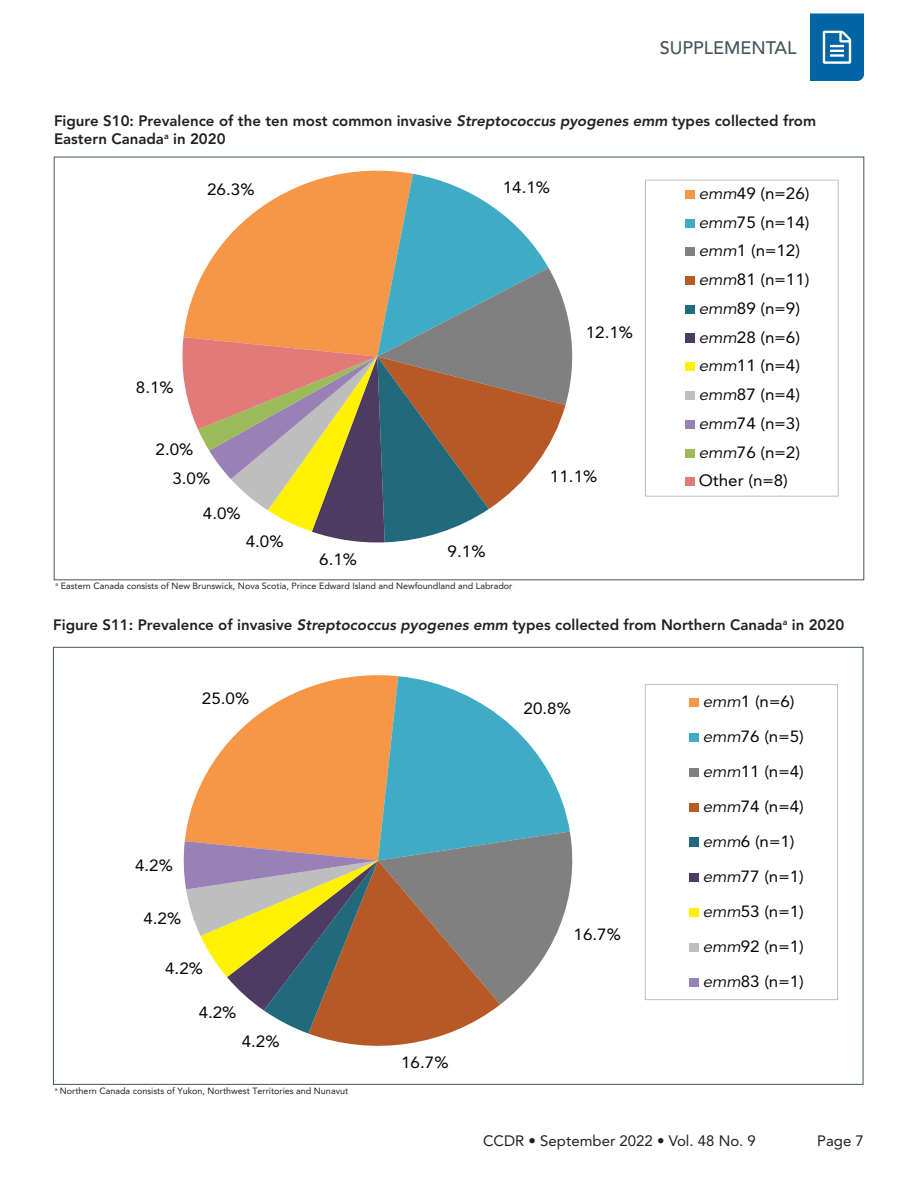
<style>
.page{position:relative;width:918px;height:1188px;background:#fff}
.page>*{position:absolute;margin:0;border:0;box-sizing:border-box;transform-origin:0 0}
.t1{font:500 18px "Avenir LT Std";color:#45555f}
.t2{font:16.2px/28.8px "Avenir LT Std";letter-spacing:.005em;color:#040503;scale:1.05 1}
.A_-_Fig_Cap_Revised{font:800 15px/18px "Avenir LT Std";color:#231f20}
.t3{font:15px "Avenir LT Std";color:#231f20}
.A_-_Table_-_Footnote{font:9px "Avenir LT Std";color:#231f20}
.s1{font-style:italic}
</style>
<div class="page">
<svg style="left:810px;top:14px;width:54px;height:67px;background:#1c76ae"></svg>
<svg style="left:341px;top:170px;width:72px;height:4px"></svg>
<svg style="left:182px;top:174px;width:391px;height:369px"></svg>
<div style="left:645px;top:180px;width:194px;height:317px;border:1px solid #bfbebe"></div>
<div style="left:685px;top:190px;width:10px;height:9px;background:#f79646"></div>
<div style="left:685px;top:219px;width:10px;height:9px;background:#3fabc5"></div>
<div style="left:685px;top:247px;width:10px;height:9px;background:#7f807f"></div>
<div style="left:685px;top:276px;width:10px;height:9px;background:#b65926"></div>
<div style="left:685px;top:305px;width:10px;height:9px;background:#206a7c"></div>
<div style="left:685px;top:334px;width:10px;height:9px;background:#4d3b62"></div>
<div style="left:685px;top:362px;width:10px;height:9px;background:#fff101"></div>
<div style="left:685px;top:391px;width:10px;height:9px;background:#bfbebe"></div>
<div style="left:685px;top:420px;width:10px;height:9px;background:#9882b5"></div>
<div style="left:685px;top:449px;width:10px;height:9px;background:#9abb58"></div>
<div style="left:685px;top:477px;width:10px;height:9px;background:#e27a7a"></div>
<svg style="left:183px;top:675px;width:390px;height:371px"></svg>
<div style="left:645px;top:684px;width:193px;height:316px;border:1px solid #bfbebe"></div>
<div style="left:689px;top:698px;width:10px;height:8px;background:#f79646"></div>
<div style="left:689px;top:733px;width:10px;height:8px;background:#3fabc5"></div>
<div style="left:689px;top:768px;width:10px;height:9px;background:#7f807f"></div>
<div style="left:689px;top:803px;width:10px;height:9px;background:#b65926"></div>
<div style="left:689px;top:838px;width:10px;height:9px;background:#206a7c"></div>
<div style="left:689px;top:873px;width:10px;height:9px;background:#4d3b62"></div>
<div style="left:689px;top:908px;width:10px;height:9px;background:#fff101"></div>
<div style="left:689px;top:943px;width:10px;height:9px;background:#bfbebe"></div>
<div style="left:689px;top:978px;width:10px;height:9px;background:#9882b5"></div>
<p class="t1" style="left:660px;top:37px;width:138px">SUPPLEMENTAL</p>
<p class="A_-_Fig_Cap_Revised" style="left:54px;top:112px;width:764px">Figure S10: Prevalence of the ten most common invasive <span class="s1">Streptococcus pyogenes emm</span> types collected from<br>Eastern Canada<sup>a</sup> in 2020</p>
<p class="t2" style="left:207px;top:175px;width:47px">26.3%</p>
<p class="t2" style="left:503px;top:174px;width:47px">14.1%</p>
<p class="t2" style="left:699px;top:179px;width:107px"><span class="s1">emm</span>49 (n=26) <span class="s1">emm</span>75 (n=14) <span class="s1">emm</span>1 (n=12) <span class="s1">emm</span>81 (n=11) <span class="s1">emm</span>89 (n=9) <span class="s1">emm</span>28 (n=6) <span class="s1">emm</span>11 (n=4) <span class="s1">emm</span>87 (n=4) <span class="s1">emm</span>74 (n=3) <span class="s1">emm</span>76 (n=2)<br>Other (n=8)</p>
<p class="t2" style="left:586px;top:318px;width:47px">12.1%</p>
<p class="t2" style="left:136px;top:373px;width:38px">8.1%</p>
<p class="t2" style="left:156px;top:435px;width:38px">2.0%</p>
<p class="t2" style="left:550px;top:462px;width:47px">11.1%</p>
<p class="t2" style="left:172px;top:464px;width:38px">3.0%</p>
<p class="t2" style="left:203px;top:499px;width:38px">4.0%</p>
<p class="t2" style="left:246px;top:527px;width:38px">4.0%</p>
<p class="t2" style="left:319px;top:545px;width:38px">6.1%</p>
<p class="t2" style="left:448px;top:538px;width:38px">9.1%</p>
<p class="A_-_Table_-_Footnote" style="left:56px;top:581px;width:458px"><sup>a</sup> Eastern Canada consists of New Brunswick, Nova Scotia, Prince Edward Island and Newfoundland and Labrador</p>
<p class="A_-_Fig_Cap_Revised" style="left:53px;top:616px;width:792px">Figure S11: Prevalence of invasive <span class="s1">Streptococcus pyogenes emm</span> types collected from Northern Canada<sup>a</sup> in 2020</p>
<p class="t2" style="left:202px;top:684px;width:47px">25.0%</p>
<p class="t2" style="left:135px;top:851px;width:37px">4.2%</p>
<p class="t2" style="left:143px;top:904px;width:37px">4.2%</p>
<p class="t2" style="left:165px;top:954px;width:38px">4.2%</p>
<p class="t2" style="left:199px;top:998px;width:37px">4.2%</p>
<p class="t2" style="left:242px;top:1028px;width:38px">4.2%</p>
<p class="A_-_Table_-_Footnote" style="left:55px;top:1085px;width:295px"><sup>a</sup> Northern Canada consists of Yukon, Northwest Territories and Nunavut</p>
<p class="t2" style="left:401px;top:1049px;width:47px">16.7%</p>
<p class="t2" style="left:524px;top:694px;width:47px">20.8%</p>
<p class="t2" style="left:574px;top:920px;width:47px">16.7%</p>
<p class="t2" style="left:703px;top:684px;width:98px;line-height:35px"><span class="s1">emm</span>1 (n=6) <span class="s1">emm</span>76 (n=5) <span class="s1">emm</span>11 (n=4) <span class="s1">emm</span>74 (n=4) <span class="s1">emm</span>6 (n=1) <span class="s1">emm</span>77 (n=1) <span class="s1">emm</span>53 (n=1) <span class="s1">emm</span>92 (n=1) <span class="s1">emm</span>83 (n=1)</p>
<p class="t3" style="left:483px;top:1133px;width:274px">CCDR • September 2022 • Vol. 48 No. 9</p>
<p class="t3" style="left:817px;top:1133px;width:48px">Page 7</p>
</div>
